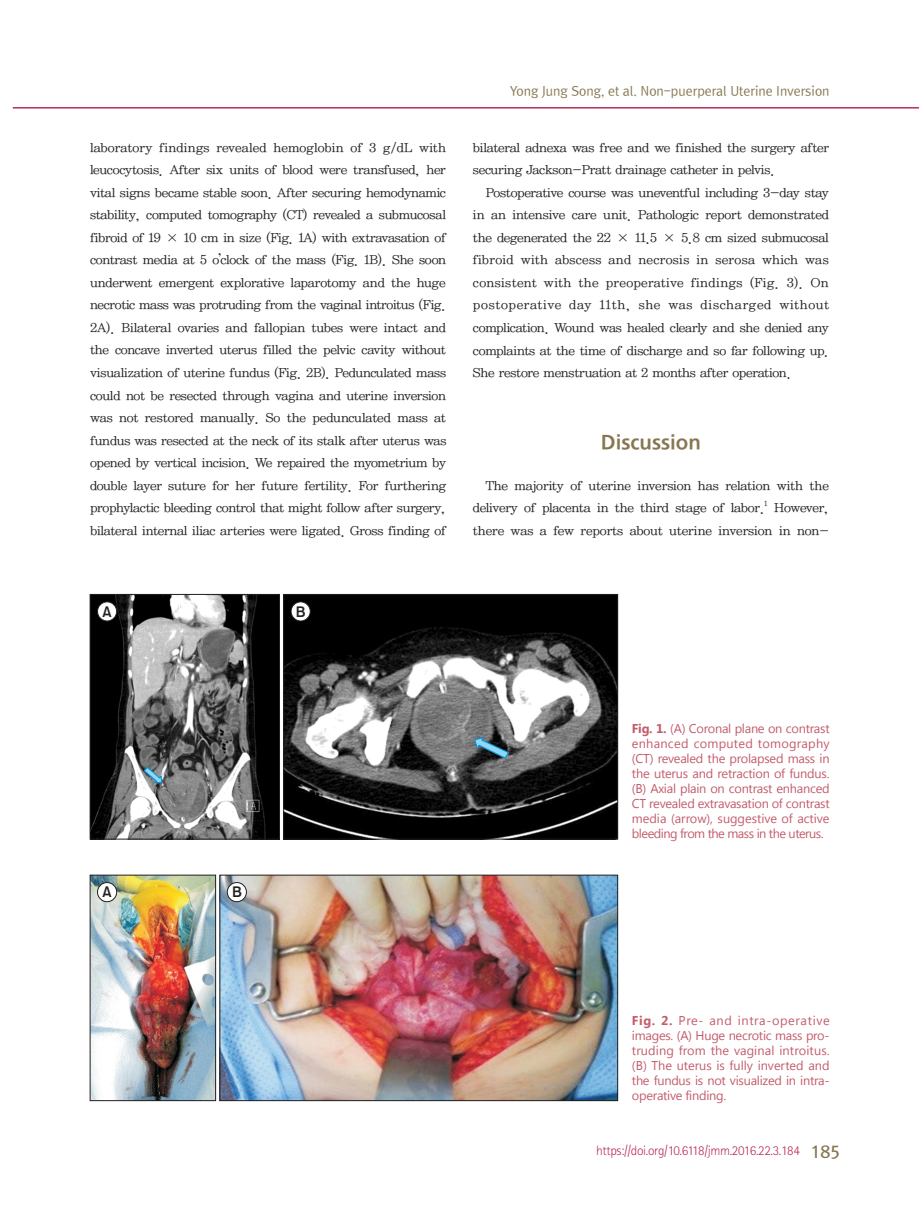
<style>
.page{position:relative;width:919px;height:1217px;background:#fff}
.page>*{position:absolute;margin:0;border:0;box-sizing:border-box;transform-origin:0 0}
.t1{font:19.5px "Rix J Go B";color:#877750;scale:1.05 1}
.t2{font:16.5px "Rix M Go B";color:#877750}
.t3{font:15px "Gothic 725 BT Bold A";color:#231f20}
.t4{font:14.25px/22.5px "YDIY Mj O130 KS Cpc EUC H";letter-spacing:-.1em;color:#231f20;text-align:justify;scale:1.05 1}
.t5{font:300 13.5px "Rotis Sans Serif Std";letter-spacing:-.025em;color:#b82d53}
.t6{font:12.75px/15px "Segoe UI";letter-spacing:-.02em;color:#c35c6b;text-align:justify}
.t7{font:12.75px "Rix M Go M";color:#877750}
.t8{font:8.25px "YDIY Mj O130 KS Cpc EUC H";color:#231f20;scale:1.05 1}
.s1{font-weight:700}
</style>
<div class="page">
<hr style="left:13px;top:107px;width:905px;height:1px;background:#b82d53">
<svg style="left:90px;top:593px;width:528px;height:246px;background:#4b4b4b"></svg>
<div style="left:97px;top:601px;width:20px;height:20px;background:#fff;border-radius:50%"></div>
<div style="left:97px;top:601px;width:20px;height:20px;border:1px solid #231f20;border-radius:50%"></div>
<div style="left:291px;top:601px;width:19px;height:20px;background:#fff;border-radius:50%"></div>
<div style="left:291px;top:601px;width:19px;height:20px;border:1px solid #231f20;border-radius:50%"></div>
<svg style="left:143px;top:737px;width:366px;height:46px;background:#5a5c5e"></svg>
<img style="left:90px;top:874px;width:528px;height:226px">
<div style="left:97px;top:882px;width:20px;height:19px;background:#fff;border-radius:50%"></div>
<div style="left:97px;top:882px;width:20px;height:19px;border:1px solid #231f20;border-radius:50%"></div>
<div style="left:227px;top:882px;width:19px;height:19px;background:#fff;border-radius:50%"></div>
<div style="left:227px;top:882px;width:20px;height:19px;border:1px solid #231f20;border-radius:50%"></div>
<p class="t7" style="left:510px;top:84px;width:321px">Yong Jung Song, et al. Non-puerperal Uterine Inversion</p>
<p class="t4" style="left:89px;top:137px;width:342px">laboratory findings revealed hemoglobin of 3 g/dL with leucocytosis. After six units of blood were transfused, her vital signs became stable soon. After securing hemodynamic stability, computed tomography (CT) revealed a submucosal fibroid of 19 × 10 cm in size (Fig. 1A) with extravasation of contrast media at 5 o’clock of the mass (Fig. 1B). She soon underwent emergent explorative laparotomy and the huge necrotic mass was protruding from the vaginal introitus (Fig.<br>2A). Bilateral ovaries and fallopian tubes were intact and the concave inverted uterus filled the pelvic cavity without visualization of uterine fundus (Fig. 2B). Pedunculated mass could not be resected through vagina and uterine inversion was not restored manually. So the pedunculated mass at fundus was resected at the neck of its stalk after uterus was opened by vertical incision. We repaired the myometrium by double layer suture for her future fertility. For furthering prophylactic bleeding control that might follow after surgery, bilateral internal iliac arteries were ligated. Gross finding of</p>
<p class="t4" style="left:472px;top:137px;width:342px">bilateral adnexa was free and we finished the surgery after securing Jackson-Pratt drainage catheter in pelvis.</p>
<p class="t4" style="left:472px;top:182px;width:342px;text-indent:13px">Postoperative course was uneventful including 3-day stay in an intensive care unit. Pathologic report demonstrated the degenerated the 22 × 11.5 × 5.8 cm sized submucosal fibroid with abscess and necrosis in serosa which was consistent with the preoperative findings (Fig. 3). On postoperative day 11th, she was discharged without complication. Wound was healed clearly and she denied any complaints at the time of discharge and so far following up.<br>She restore menstruation at 2 months after operation.</p>
<h1 class="t1" style="left:601px;top:431px;width:97px">Discussion</h1>
<p class="t4" style="left:472px;top:474px;width:342px;text-indent:13px">The majority of uterine inversion has relation with the delivery of placenta in the third stage of labor.</p>
<p class="t8" style="left:763px;top:499px;width:5px">1</p>
<p class="t4" style="left:472px;top:497px;width:342px;text-align:right">However,<br>there was a few reports about uterine inversion in non-</p>
<p class="t3" style="left:103px;top:602px;width:11px">A</p>
<p class="t3" style="left:296px;top:602px;width:11px">B</p>
<p class="t3" style="left:103px;top:883px;width:11px">A</p>
<p class="t3" style="left:232px;top:883px;width:11px">B</p>
<p class="t6" style="left:632px;top:719px;width:199px"><span class="s1">Fig. 1.</span> (A) Coronal plane on contrast enhanced computed tomography (CT) revealed the prolapsed mass in the uterus and retraction of fundus. (B) Axial plain on contrast enhanced CT revealed extravasation of contrast media (arrow), suggestive of active bleeding from the mass in the uterus.</p>
<p class="t6" style="left:632px;top:1011px;width:199px;text-align:left"><span class="s1">Fig. 2.</span> Pre- and intra-operative images. (A) Huge necrotic mass pro&shy;truding from the vaginal introitus. (B) The uterus is fully inverted and the fundus is not visualized in intra&shy;operative finding.</p>
<p class="t5" style="left:596px;top:1142px;width:205px">https://doi.org/10.6118/jmm.2016.22.3.184</p>
<p class="t2" style="left:810px;top:1142px;width:31px">185</p>
</div>
